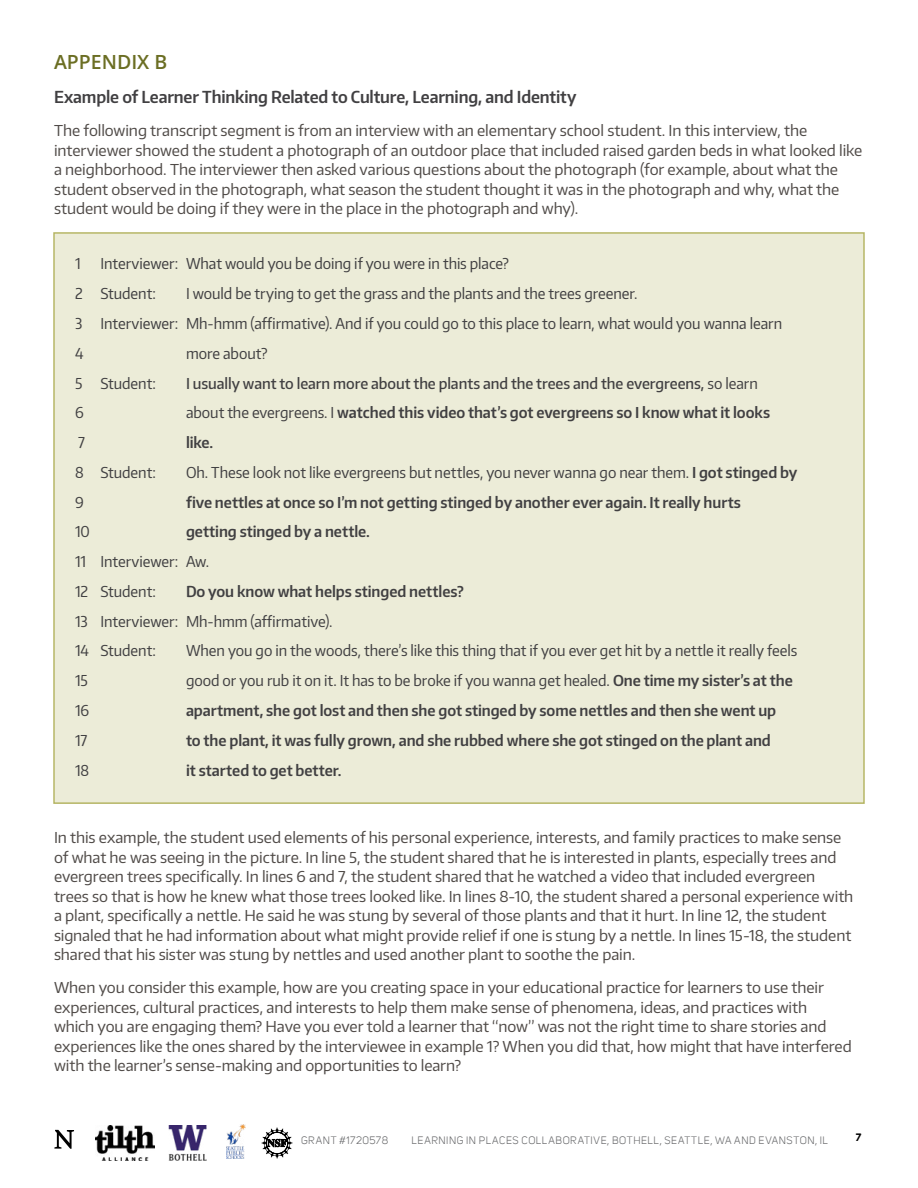
<style>
.page{position:relative;width:918px;height:1188px;background:#fff}
.page>*{position:absolute;margin:0;border:0;box-sizing:border-box;transform-origin:0 0}
.Section_subheader{font:600 19.5px "Open Sans";color:#6b6e23}
.section_subheader_co{font:600 16.5px "Encode Sans Narrow";letter-spacing:-.01em;color:#414042}
.rounded_block_paragr{font:15px/19.5px "Encode Sans Normal";letter-spacing:-.005em;color:#504b48}
.interview{font:15px "Encode Sans Narrow";letter-spacing:-.005em;color:#414042}
.interview-2{font:600 15px "Encode Sans Narrow";letter-spacing:-.005em;color:#414042}
.interview-3{font:500 15px "Encode Sans Narrow";letter-spacing:-.005em;color:#414042}
.t1{font:10.5px "Uni Sans";letter-spacing:.055em;color:#636466}
.t2{font:700 10.5px "Uni Sans";color:#000}
.s1{font-weight:400}
.s2{font-weight:600}
</style>
<div class="page">
<img style="left:226px;top:1125px;width:19px;height:34px">
<img style="left:169px;top:1126px;width:37px;height:34px">
<img style="left:95px;top:1126px;width:60px;height:34px">
<svg style="left:54px;top:1130px;width:20px;height:19px"></svg>
<svg style="left:262px;top:1128px;width:30px;height:30px"></svg>
<div style="left:54px;top:233px;width:810px;height:570px;background:#ececd8"></div>
<p class="Section_subheader" style="left:54px;top:48px;width:115px">APPENDIX B</p>
<p class="section_subheader_co" style="left:54px;top:86px;width:524px">Example of Learner Thinking Related to Culture, Learning, and Identity</p>
<p class="rounded_block_paragr" style="left:54px;top:121px;width:810px">The following transcript segment is from an interview with an elementary school student. In this interview, the interviewer showed the student a photograph of an outdoor place that included raised garden beds in what looked like a neighborhood. The interviewer then asked various questions about the photograph (for example, about what the student observed in the photograph, what season the student thought it was in the photograph and why, what the student would be doing if they were in the place in the photograph and why).</p>
<p class="interview" style="left:75px;top:254px;width:7px">1</p>
<p class="interview" style="left:100px;top:254px;width:410px">Interviewer: What would you be doing if you were in this place?</p>
<p class="interview" style="left:75px;top:284px;width:82px">2 Student:</p>
<p class="interview" style="left:186px;top:284px;width:453px">I would be trying to get the grass and the plants and the trees greener.</p>
<p class="interview" style="left:75px;top:313px;width:709px">3 Interviewer: Mh-hmm (affirmative). And if you could go to this place to learn, what would you wanna learn</p>
<p class="interview" style="left:75px;top:343px;width:10px">4</p>
<p class="interview" style="left:186px;top:343px;width:83px">more about?</p>
<p class="interview" style="left:75px;top:373px;width:82px">5 Student:</p>
<p class="interview-3" style="left:186px;top:373px;width:573px">I usually want to learn more about the plants and the trees and the evergreens, <span class="s1">so learn</span></p>
<p class="interview" style="left:75px;top:403px;width:10px">6</p>
<p class="interview-2" style="left:186px;top:403px;width:586px"><span class="s1">about the evergreens. I</span> watched this video that’s got evergreens so I know what it looks</p>
<p class="interview" style="left:78px;top:433px;width:8px">7</p>
<p class="interview-2" style="left:186px;top:433px;width:29px">like.</p>
<p class="interview" style="left:75px;top:462px;width:82px">8 Student:</p>
<p class="interview" style="left:186px;top:462px;width:613px">Oh. These look not like evergreens but nettles, you never wanna go near them. <span class="s2">I got stinged by</span></p>
<p class="interview" style="left:75px;top:492px;width:10px">9</p>
<p class="interview-2" style="left:186px;top:492px;width:556px">five nettles at once so I’m not getting stinged by another ever again. It really hurts</p>
<p class="interview" style="left:75px;top:522px;width:16px">10</p>
<p class="interview-2" style="left:186px;top:522px;width:186px">getting stinged by a nettle.</p>
<p class="interview" style="left:75px;top:552px;width:136px">11 Interviewer: Aw.</p>
<p class="interview" style="left:75px;top:581px;width:82px">12 Student:</p>
<p class="interview-2" style="left:186px;top:581px;width:279px">Do you know what helps stinged nettles?</p>
<p class="interview" style="left:75px;top:611px;width:259px">13 Interviewer: Mh-hmm (affirmative).</p>
<p class="interview" style="left:75px;top:641px;width:82px">14 Student:</p>
<p class="interview" style="left:186px;top:641px;width:613px">When you go in the woods, there’s like this thing that if you ever get hit by a nettle it really feels</p>
<p class="interview" style="left:75px;top:671px;width:14px">15</p>
<p class="interview" style="left:186px;top:671px;width:608px">good or you rub it on it. It has to be broke if you wanna get healed. <span class="s2">One time my sister’s at the</span></p>
<p class="interview" style="left:75px;top:701px;width:16px">16</p>
<p class="interview-2" style="left:186px;top:701px;width:592px">apartment, she got lost and then she got stinged by some nettles and then she went up</p>
<p class="interview" style="left:75px;top:730px;width:14px">17</p>
<p class="interview-2" style="left:186px;top:730px;width:586px">to the plant, it was fully grown, and she rubbed where she got stinged on the plant and</p>
<p class="interview" style="left:75px;top:760px;width:16px">18</p>
<p class="interview-2" style="left:186px;top:760px;width:157px">it started to get better.</p>
<p class="rounded_block_paragr" style="left:54px;top:827px;width:801px">In this example, the student used elements of his personal experience, interests, and family practices to make sense of what he was seeing in the picture. In line 5, the student shared that he is interested in plants, especially trees and evergreen trees specifically. In lines 6 and 7, the student shared that he watched a video that included evergreen trees so that is how he knew what those trees looked like. In lines 8-10, the student shared a personal experience with a plant, specifically a nettle. He said he was stung by several of those plants and that it hurt. In line 12, the student signaled that he had information about what might provide relief if one is stung by a nettle. In lines 15-18, the student shared that his sister was stung by nettles and used another plant to soothe the pain.</p>
<p class="rounded_block_paragr" style="left:54px;top:977px;width:799px">When you consider this example, how are you creating space in your educational practice for learners to use their experiences, cultural practices, and interests to help them make sense of phenomena, ideas, and practices with<br>which you are engaging them? Have you ever told a learner that “now” was not the right time to share stories and experiences like the ones shared by the interviewee in example 1? When you did that, how might that have interfered with the learner’s sense-making and opportunities to learn?</p>
<p class="t1" style="left:301px;top:1135px;width:89px">GRANT #1720578</p>
<p class="t1" style="left:412px;top:1135px;width:418px">LEARNING IN PLACES COLLABORATIVE, BOTHELL, SEATTLE, WA AND EVANSTON, IL</p>
<p class="t2" style="left:856px;top:1131px;width:7px">7</p>
</div>
